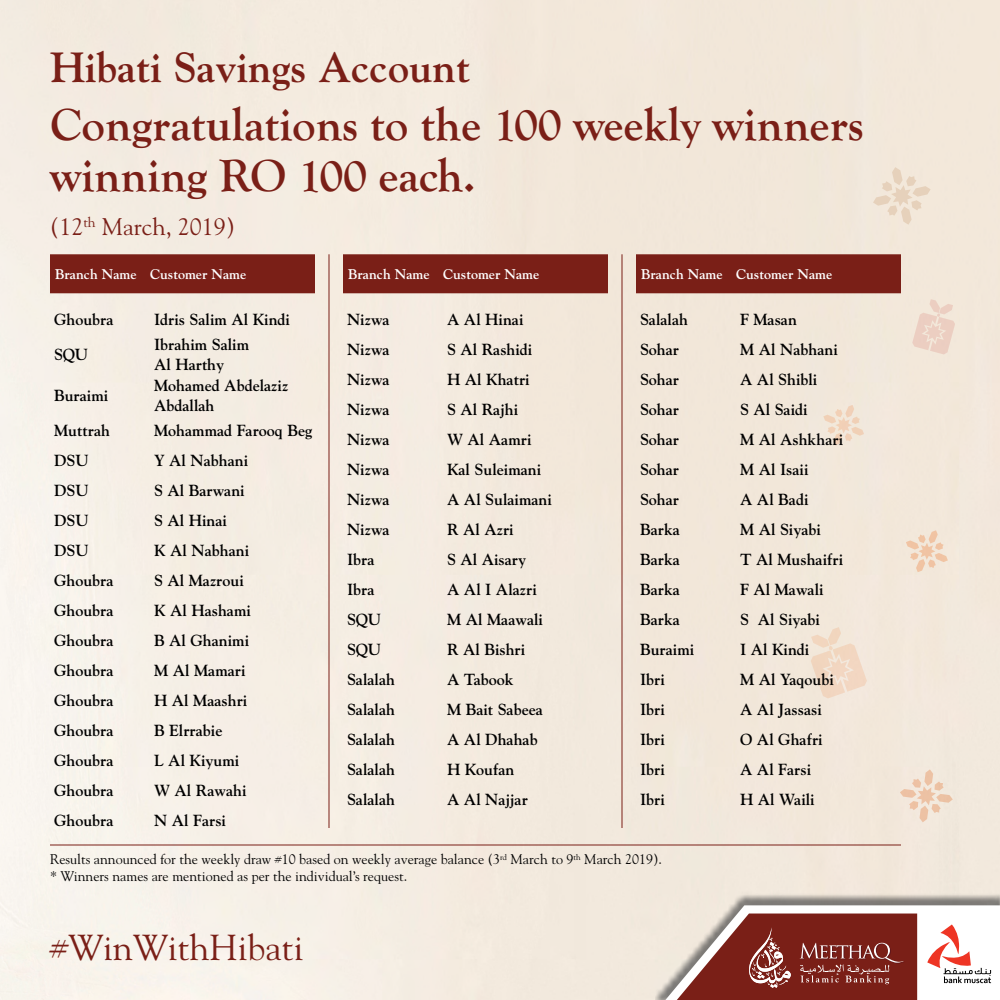
<style>
.page{position:relative;width:1000px;height:1000px;background:#fff}
.page>*{position:absolute;margin:0;border:0;box-sizing:border-box;transform-origin:0 0}
.t1{font:700 47px/51px "Goudy Old Style T";color:#7a1f17}
.t2{font:700 42px "Goudy";color:#7a1f17}
.t3{font:36px "Goudy";color:#7a1f17}
.t4{font:24px "Goudy";color:#7a1f17}
.t5{font:700 16px/20.3px "Goudy";color:#000}
.t6{font:14px/17px "Goudy";color:#000}
.t7{font:700 14px "Goudy";color:#fff}
.t8{font:14px "Goudy";color:#7a1f17}
.t9{font:8.2px "Goudy";color:#000}
</style>
<div class="page">
<svg style="left:823px;top:405px;width:41px;height:41px;background:#f1e0ce"></svg>
<img style="left:655px;top:861px;width:345px;height:139px">
<svg style="left:906px;top:530px;width:42px;height:42px;background:#f1dbc7"></svg>
<svg style="left:873px;top:167px;width:58px;height:58px;background:#eee1d1"></svg>
<svg style="left:900px;top:769px;width:53px;height:53px;background:#f0ddcc"></svg>
<svg style="left:912px;top:299px;width:43px;height:55px;background:#eed9cc"></svg>
<svg style="left:811px;top:627px;width:56px;height:71px;background:#f2decc"></svg>
<svg style="left:665px;top:905px;width:335px;height:95px"></svg>
<hr style="left:50px;top:844px;width:851px;height:2px;background:#7a1f17">
<hr style="left:329px;top:254px;width:1px;height:574px;background:#7a1f17">
<hr style="left:622px;top:254px;width:1px;height:574px;background:#7a1f17">
<div style="left:50px;top:254px;width:265px;height:39px;background:#7a1f17"></div>
<div style="left:343px;top:254px;width:265px;height:39px;background:#7a1f17"></div>
<div style="left:636px;top:254px;width:265px;height:39px;background:#7a1f17"></div>
<h2 class="t2" style="left:50px;top:43px;width:421px">Hibati Savings Account</h2>
<h1 class="t1" style="left:50px;top:100px;width:815px">Congratulations to the 100 weekly winners winning RO 100 each.</h1>
<p class="t8" style="left:83px;top:214px;width:14px">th</p>
<h3 class="t4" style="left:50px;top:212px;width:35px">(12</h3>
<h3 class="t4" style="left:102px;top:212px;width:135px">March, 2019(</h3>
<p class="t7" style="left:55px;top:266px;width:83px">Branch Name</p>
<p class="t7" style="left:150px;top:266px;width:98px">Customer Name</p>
<p class="t5" style="left:54px;top:309px;width:61px">Ghoubra</p>
<p class="t5" style="left:154px;top:309px;width:138px">Idris Salim Al Kindi</p>
<p class="t5" style="left:54px;top:344px;width:36px">SQU</p>
<p class="t5" style="left:54px;top:385px;width:56px">Buraimi</p>
<p class="t5" style="left:54px;top:420px;width:57px">Muttrah</p>
<p class="t5" style="left:154px;top:334px;width:97px">Ibrahim Salim</p>
<p class="t5" style="left:154px;top:354px;width:136px">Al Harthy<br>Mohamed Abdelaziz</p>
<p class="t5" style="left:154px;top:392px;width:160px;line-height:25.2px">Abdallah<br>Mohammad Farooq Beg</p>
<p class="t5" style="left:54px;top:450px;width:36px">DSU</p>
<p class="t5" style="left:154px;top:450px;width:96px">Y Al Nabhani</p>
<p class="t5" style="left:54px;top:480px;width:36px">DSU</p>
<p class="t5" style="left:154px;top:480px;width:92px">S Al Barwani</p>
<p class="t5" style="left:54px;top:510px;width:36px">DSU</p>
<p class="t5" style="left:154px;top:510px;width:74px">S Al Hinai</p>
<p class="t5" style="left:54px;top:540px;width:36px">DSU</p>
<p class="t5" style="left:154px;top:540px;width:97px">K Al Nabhani</p>
<p class="t5" style="left:54px;top:570px;width:61px">Ghoubra</p>
<p class="t5" style="left:154px;top:570px;width:91px">S Al Mazroui</p>
<p class="t5" style="left:54px;top:600px;width:61px">Ghoubra</p>
<p class="t5" style="left:154px;top:600px;width:98px">K Al Hashami</p>
<p class="t5" style="left:54px;top:630px;width:61px">Ghoubra</p>
<p class="t5" style="left:154px;top:630px;width:97px">B Al Ghanimi</p>
<p class="t5" style="left:54px;top:660px;width:61px">Ghoubra</p>
<p class="t5" style="left:154px;top:660px;width:93px">M Al Mamari</p>
<p class="t5" style="left:54px;top:690px;width:61px">Ghoubra</p>
<p class="t5" style="left:154px;top:690px;width:95px">H Al Maashri</p>
<p class="t5" style="left:54px;top:720px;width:61px">Ghoubra</p>
<p class="t5" style="left:154px;top:720px;width:70px">B Elrrabie</p>
<p class="t5" style="left:54px;top:750px;width:61px">Ghoubra</p>
<p class="t5" style="left:154px;top:750px;width:87px">L Al Kiyumi</p>
<p class="t5" style="left:54px;top:780px;width:61px">Ghoubra</p>
<p class="t5" style="left:154px;top:780px;width:94px">W Al Rawahi</p>
<p class="t5" style="left:54px;top:810px;width:61px">Ghoubra</p>
<p class="t5" style="left:154px;top:810px;width:74px">N Al Farsi</p>
<p class="t7" style="left:348px;top:266px;width:83px">Branch Name</p>
<p class="t7" style="left:443px;top:266px;width:98px">Customer Name</p>
<p class="t5" style="left:347px;top:309px;width:44px">Nizwa</p>
<p class="t5" style="left:447px;top:309px;width:78px">A Al Hinai</p>
<p class="t5" style="left:347px;top:339px;width:44px">Nizwa</p>
<p class="t5" style="left:447px;top:339px;width:87px">S Al Rashidi</p>
<p class="t5" style="left:347px;top:369px;width:44px">Nizwa</p>
<p class="t5" style="left:447px;top:369px;width:84px">H Al Khatri</p>
<p class="t5" style="left:347px;top:399px;width:44px">Nizwa</p>
<p class="t5" style="left:447px;top:399px;width:73px">S Al Rajhi</p>
<p class="t5" style="left:347px;top:429px;width:44px">Nizwa</p>
<p class="t5" style="left:447px;top:429px;width:86px">W Al Aamri</p>
<p class="t5" style="left:347px;top:459px;width:44px">Nizwa</p>
<p class="t5" style="left:447px;top:459px;width:96px">Kal Suleimani</p>
<p class="t5" style="left:347px;top:489px;width:44px">Nizwa</p>
<p class="t5" style="left:447px;top:489px;width:106px">A Al Sulaimani</p>
<p class="t5" style="left:347px;top:519px;width:44px">Nizwa</p>
<p class="t5" style="left:447px;top:519px;width:68px">R Al Azri</p>
<p class="t5" style="left:347px;top:549px;width:29px">Ibra</p>
<p class="t5" style="left:447px;top:549px;width:81px">S Al Aisary</p>
<p class="t5" style="left:347px;top:579px;width:29px">Ibra</p>
<p class="t5" style="left:447px;top:579px;width:91px">A Al I Alazri</p>
<p class="t5" style="left:347px;top:609px;width:36px">SQU</p>
<p class="t5" style="left:447px;top:609px;width:97px">M Al Maawali</p>
<p class="t5" style="left:347px;top:639px;width:36px">SQU</p>
<p class="t5" style="left:447px;top:639px;width:80px">R Al Bishri</p>
<p class="t5" style="left:347px;top:669px;width:49px">Salalah</p>
<p class="t5" style="left:447px;top:669px;width:68px">A Tabook</p>
<p class="t5" style="left:347px;top:699px;width:49px">Salalah</p>
<p class="t5" style="left:447px;top:699px;width:97px">M Bait Sabeea</p>
<p class="t5" style="left:347px;top:729px;width:49px">Salalah</p>
<p class="t5" style="left:447px;top:729px;width:92px">A Al Dhahab</p>
<p class="t5" style="left:347px;top:759px;width:49px">Salalah</p>
<p class="t5" style="left:447px;top:759px;width:69px">H Koufan</p>
<p class="t5" style="left:347px;top:789px;width:49px">Salalah</p>
<p class="t5" style="left:447px;top:789px;width:82px">A Al Najjar</p>
<p class="t7" style="left:641px;top:266px;width:83px">Branch Name</p>
<p class="t5" style="left:640px;top:309px;width:49px">Salalah</p>
<p class="t5" style="left:640px;top:339px;width:41px">Sohar</p>
<p class="t5" style="left:640px;top:369px;width:41px">Sohar</p>
<p class="t5" style="left:640px;top:399px;width:41px">Sohar</p>
<p class="t5" style="left:640px;top:429px;width:41px">Sohar</p>
<p class="t5" style="left:640px;top:459px;width:41px">Sohar</p>
<p class="t5" style="left:640px;top:489px;width:41px">Sohar</p>
<p class="t5" style="left:640px;top:519px;width:41px">Barka</p>
<p class="t5" style="left:640px;top:549px;width:41px">Barka</p>
<p class="t5" style="left:640px;top:579px;width:41px">Barka</p>
<p class="t5" style="left:640px;top:609px;width:41px">Barka</p>
<p class="t5" style="left:640px;top:639px;width:56px">Buraimi</p>
<p class="t5" style="left:640px;top:669px;width:26px">Ibri</p>
<p class="t5" style="left:640px;top:699px;width:26px">Ibri</p>
<p class="t5" style="left:640px;top:729px;width:26px">Ibri</p>
<p class="t5" style="left:640px;top:759px;width:26px">Ibri</p>
<p class="t5" style="left:640px;top:789px;width:26px">Ibri</p>
<p class="t9" style="left:500px;top:852px;width:8px">rd</p>
<p class="t9" style="left:574px;top:852px;width:9px">th</p>
<p class="t6" style="left:50px;top:850px;width:452px">Results announced for the weekly draw #10 based on weekly average balance (3 * Winners names are mentioned as per the individual s’ request.</p>
<p class="t6" style="left:511px;top:850px;width:64px">March to 9</p>
<p class="t6" style="left:584px;top:850px;width:79px">March 2019 .(</p>
<p class="t7" style="left:736px;top:266px;width:98px">Customer Name</p>
<p class="t5" style="left:740px;top:309px;width:58px">F Masan</p>
<p class="t5" style="left:740px;top:339px;width:99px">M Al Nabhani</p>
<p class="t5" style="left:740px;top:369px;width:79px">A Al Shibli</p>
<p class="t5" style="left:740px;top:399px;width:69px">S Al Saidi</p>
<p class="t5" style="left:740px;top:429px;width:105px">M Al Ashkhari</p>
<p class="t5" style="left:740px;top:459px;width:70px">M Al Isaii</p>
<p class="t5" style="left:740px;top:489px;width:70px">A Al Badi</p>
<p class="t5" style="left:740px;top:519px;width:82px">M Al Siyabi</p>
<p class="t5" style="left:740px;top:549px;width:105px">T Al Mushaifri</p>
<p class="t5" style="left:740px;top:579px;width:85px">F Al Mawali</p>
<p class="t5" style="left:740px;top:609px;width:10px">S</p>
<p class="t5" style="left:758px;top:609px;width:64px">Al Siyabi</p>
<p class="t5" style="left:740px;top:639px;width:71px">I Al Kindi</p>
<p class="t5" style="left:740px;top:669px;width:95px">M Al Yaqoubi</p>
<p class="t5" style="left:740px;top:699px;width:83px">A Al Jassasi</p>
<p class="t5" style="left:740px;top:729px;width:84px">O Al Ghafri</p>
<p class="t5" style="left:740px;top:759px;width:73px">A Al Farsi</p>
<p class="t5" style="left:740px;top:789px;width:76px">H Al Waili</p>
<h3 class="t3" style="left:50px;top:926px;width:255px">#WinWithHibati</h3>
</div>
